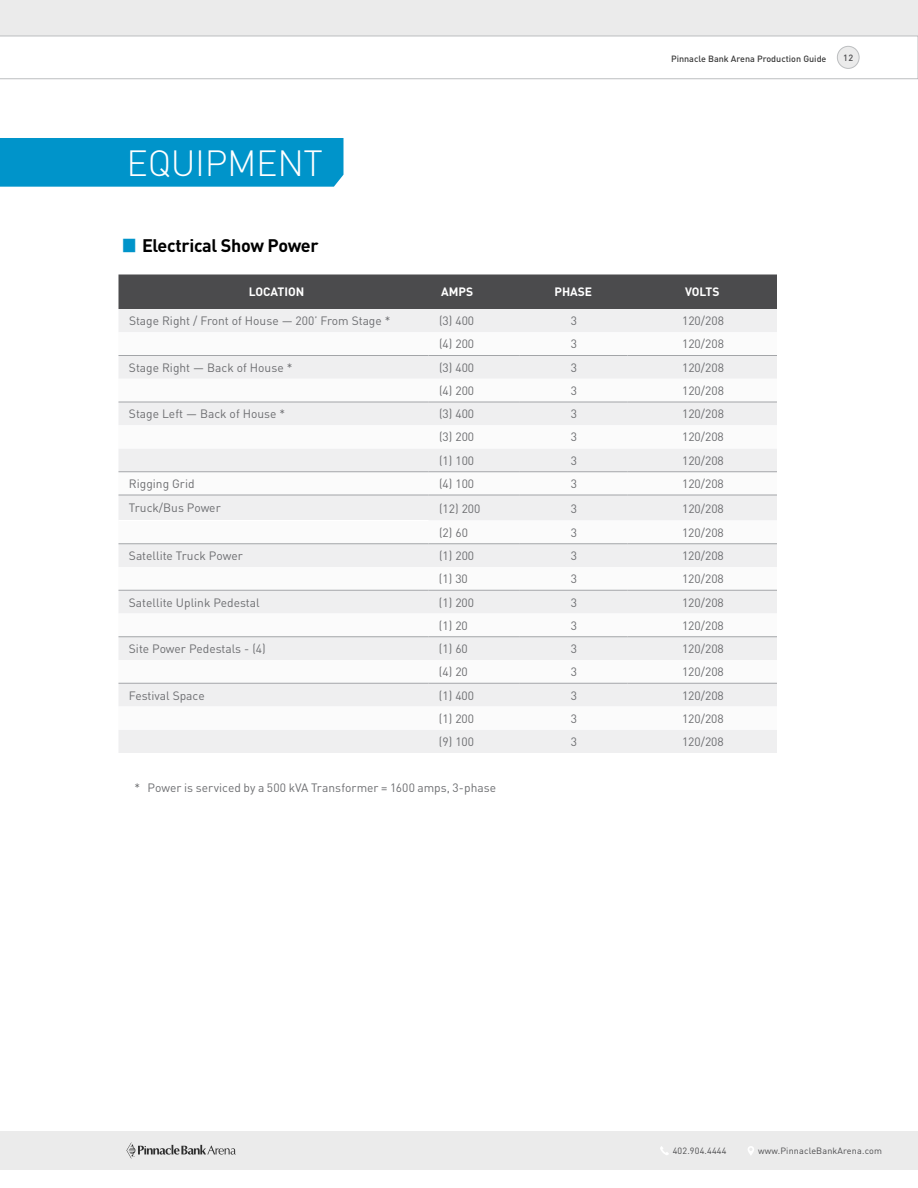
<style>
.page{position:relative;width:918px;height:1188px;background:#fff}
.page>*{position:absolute;margin:0;border:0;box-sizing:border-box;transform-origin:0 0}
.t1{font:700 48px "Titillium";color:#0094ca}
.t2{font:300 36px "DIN Pro";letter-spacing:-.01em;color:#fff}
.t3{font:700 18px "DIN Pro";letter-spacing:-.02em;color:#000}
.t4{font:12px "DIN Pro";color:#6d6e71}
.t5{font:700 12px "DIN Pro";color:#fff}
.t6{font:9px "DIN Pro";letter-spacing:.02em;color:#4b4b4d}
.t7{font:500 9px "DIN Pro";color:#000}
.t8{font:500 9px "DIN Pro";color:#4b4b4d}
</style>
<div class="page">
<div style="left:0;top:0;width:918px;height:36px;background:#ebebeb"></div>
<div style="left:0;top:1131px;width:918px;height:39px;background:#ebebeb"></div>
<svg style="left:0;top:36px;width:918px;height:43px"></svg>
<div style="left:837px;top:46px;width:22px;height:22px;background:#ebebeb;border-radius:50%"></div>
<div style="left:837px;top:46px;width:23px;height:23px;border:1px solid #bcbec0;border-radius:50%"></div>
<svg style="left:126px;top:1142px;width:110px;height:17px"></svg>
<svg style="left:660px;top:1146px;width:9px;height:9px"></svg>
<svg style="left:748px;top:1146px;width:6px;height:9px"></svg>
<div style="left:0;top:138px;width:344px;height:49px;background:#0094ca"></div>
<div style="left:118px;top:274px;width:659px;height:35px;background:#4b4b4d"></div>
<div style="left:119px;top:309px;width:658px;height:444px;background:#efeff0"></div>
<svg style="left:118px;top:332px;width:659px;height:398px"></svg>
<hr style="left:429px;top:402px;width:90px;height:1px;background:#a3a5a8">
<hr style="left:429px;top:495px;width:90px;height:1px;background:#a3a5a8">
<hr style="left:118px;top:402px;width:311px;height:1px;background:#a3a5a8">
<hr style="left:519px;top:402px;width:109px;height:1px;background:#a3a5a8">
<hr style="left:628px;top:402px;width:149px;height:1px;background:#a3a5a8">
<hr style="left:118px;top:471px;width:311px;height:1px;background:#a3a5a8">
<hr style="left:429px;top:471px;width:90px;height:1px;background:#a3a5a8">
<hr style="left:519px;top:471px;width:109px;height:1px;background:#a3a5a8">
<hr style="left:628px;top:471px;width:149px;height:1px;background:#a3a5a8">
<hr style="left:118px;top:495px;width:311px;height:1px;background:#a3a5a8">
<hr style="left:519px;top:495px;width:109px;height:1px;background:#a3a5a8">
<hr style="left:628px;top:495px;width:149px;height:1px;background:#a3a5a8">
<hr style="left:118px;top:520px;width:311px;height:1px;background:#fff">
<hr style="left:118px;top:543px;width:311px;height:1px;background:#a3a5a8">
<hr style="left:429px;top:543px;width:90px;height:1px;background:#a3a5a8">
<hr style="left:519px;top:543px;width:109px;height:1px;background:#a3a5a8">
<hr style="left:628px;top:543px;width:149px;height:1px;background:#a3a5a8">
<hr style="left:118px;top:590px;width:311px;height:1px;background:#a3a5a8">
<hr style="left:429px;top:590px;width:90px;height:1px;background:#a3a5a8">
<hr style="left:519px;top:590px;width:109px;height:1px;background:#a3a5a8">
<hr style="left:628px;top:590px;width:149px;height:1px;background:#a3a5a8">
<hr style="left:118px;top:636px;width:311px;height:1px;background:#a3a5a8">
<hr style="left:429px;top:636px;width:90px;height:1px;background:#a3a5a8">
<hr style="left:519px;top:636px;width:109px;height:1px;background:#a3a5a8">
<hr style="left:628px;top:636px;width:149px;height:1px;background:#a3a5a8">
<hr style="left:118px;top:683px;width:311px;height:1px;background:#a3a5a8">
<hr style="left:429px;top:683px;width:90px;height:1px;background:#a3a5a8">
<hr style="left:519px;top:683px;width:109px;height:1px;background:#a3a5a8">
<hr style="left:628px;top:683px;width:149px;height:1px;background:#a3a5a8">
<hr style="left:118px;top:355px;width:311px;height:1px;background:#a3a5a8">
<hr style="left:429px;top:355px;width:90px;height:1px;background:#a3a5a8">
<hr style="left:519px;top:355px;width:109px;height:1px;background:#a3a5a8">
<hr style="left:628px;top:355px;width:149px;height:1px;background:#a3a5a8">
<h2 class="t2" style="left:127px;top:139px;width:198px">EQUIPMENT</h2>
<p class="t7" style="left:671px;top:53px;width:157px">Pinnacle Bank Arena Production Guide</p>
<p class="t8" style="left:843px;top:51px;width:11px">12</p>
<h1 class="t1" style="left:118px;top:204px;width:23px">•</h1>
<h3 class="t3" style="left:142px;top:233px;width:178px">Electrical Show Power</h3>
<p class="t5" style="left:249px;top:284px;width:57px">LOCATION</p>
<p class="t5" style="left:441px;top:284px;width:34px">AMPS</p>
<p class="t5" style="left:554px;top:284px;width:39px">PHASE</p>
<p class="t5" style="left:685px;top:284px;width:36px">VOLTS</p>
<p class="t4" style="left:129px;top:313px;width:263px">Stage Right / Front of House — 200’ From Stage *</p>
<p class="t4" style="left:439px;top:313px;width:37px">(3) 400</p>
<p class="t4" style="left:571px;top:313px;width:8px">3</p>
<p class="t4" style="left:682px;top:313px;width:43px">120/208</p>
<p class="t4" style="left:439px;top:336px;width:37px">(4) 200</p>
<p class="t4" style="left:571px;top:336px;width:8px">3</p>
<p class="t4" style="left:682px;top:336px;width:43px">120/208</p>
<p class="t4" style="left:129px;top:359px;width:165px">Stage Right — Back of House *</p>
<p class="t4" style="left:439px;top:359px;width:37px">(3) 400</p>
<p class="t4" style="left:571px;top:359px;width:8px">3</p>
<p class="t4" style="left:682px;top:359px;width:43px">120/208</p>
<p class="t4" style="left:439px;top:382px;width:37px">(4) 200</p>
<p class="t4" style="left:571px;top:382px;width:8px">3</p>
<p class="t4" style="left:682px;top:382px;width:43px">120/208</p>
<p class="t4" style="left:129px;top:406px;width:158px">Stage Left — Back of House *</p>
<p class="t4" style="left:439px;top:406px;width:37px">(3) 400</p>
<p class="t4" style="left:571px;top:406px;width:8px">3</p>
<p class="t4" style="left:682px;top:406px;width:43px">120/208</p>
<p class="t4" style="left:439px;top:429px;width:37px">(3) 200</p>
<p class="t4" style="left:571px;top:429px;width:8px">3</p>
<p class="t4" style="left:682px;top:429px;width:43px">120/208</p>
<p class="t4" style="left:439px;top:452px;width:37px">(1) 100</p>
<p class="t4" style="left:571px;top:452px;width:8px">3</p>
<p class="t4" style="left:682px;top:452px;width:43px">120/208</p>
<p class="t4" style="left:129px;top:475px;width:67px">Rigging Grid</p>
<p class="t4" style="left:439px;top:475px;width:37px">(4) 100</p>
<p class="t4" style="left:571px;top:475px;width:8px">3</p>
<p class="t4" style="left:682px;top:475px;width:43px">120/208</p>
<p class="t4" style="left:129px;top:500px;width:93px">Truck/Bus Power</p>
<p class="t4" style="left:439px;top:500px;width:43px">(12) 200</p>
<p class="t4" style="left:571px;top:500px;width:8px">3</p>
<p class="t4" style="left:682px;top:500px;width:43px">120/208</p>
<p class="t4" style="left:439px;top:524px;width:30px">(2) 60</p>
<p class="t4" style="left:571px;top:524px;width:8px">3</p>
<p class="t4" style="left:682px;top:524px;width:43px">120/208</p>
<p class="t4" style="left:129px;top:548px;width:115px">Satellite Truck Power</p>
<p class="t4" style="left:439px;top:548px;width:37px">(1) 200</p>
<p class="t4" style="left:571px;top:548px;width:8px">3</p>
<p class="t4" style="left:682px;top:548px;width:43px">120/208</p>
<p class="t4" style="left:439px;top:571px;width:30px">(1) 30</p>
<p class="t4" style="left:571px;top:571px;width:8px">3</p>
<p class="t4" style="left:682px;top:571px;width:43px">120/208</p>
<p class="t4" style="left:129px;top:594px;width:132px">Satellite Uplink Pedestal</p>
<p class="t4" style="left:439px;top:594px;width:37px">(1) 200</p>
<p class="t4" style="left:571px;top:594px;width:8px">3</p>
<p class="t4" style="left:682px;top:594px;width:43px">120/208</p>
<p class="t4" style="left:439px;top:617px;width:30px">(1) 20</p>
<p class="t4" style="left:571px;top:617px;width:8px">3</p>
<p class="t4" style="left:682px;top:617px;width:43px">120/208</p>
<p class="t4" style="left:129px;top:641px;width:138px">Site Power Pedestals - (4)</p>
<p class="t4" style="left:439px;top:641px;width:30px">(1) 60</p>
<p class="t4" style="left:571px;top:641px;width:8px">3</p>
<p class="t4" style="left:682px;top:641px;width:43px">120/208</p>
<p class="t4" style="left:439px;top:664px;width:30px">(4) 20</p>
<p class="t4" style="left:571px;top:664px;width:8px">3</p>
<p class="t4" style="left:682px;top:664px;width:43px">120/208</p>
<p class="t4" style="left:129px;top:687px;width:77px">Festival Space</p>
<p class="t4" style="left:439px;top:687px;width:37px">(1) 400</p>
<p class="t4" style="left:571px;top:687px;width:8px">3</p>
<p class="t4" style="left:682px;top:687px;width:43px">120/208</p>
<p class="t4" style="left:439px;top:710px;width:37px">(1) 200</p>
<p class="t4" style="left:571px;top:710px;width:8px">3</p>
<p class="t4" style="left:682px;top:710px;width:43px">120/208</p>
<p class="t4" style="left:439px;top:733px;width:37px">(9) 100</p>
<p class="t4" style="left:571px;top:733px;width:8px">3</p>
<p class="t4" style="left:682px;top:733px;width:43px">120/208</p>
<p class="t4" style="left:135px;top:780px;width:363px">* Power is serviced by a 500 kVA Transformer = 1600 amps, 3-phase</p>
<p class="t6" style="left:673px;top:1144px;width:55px">402.904.4444</p>
<p class="t6" style="left:758px;top:1144px;width:125px">www.PinnacleBankArena.com</p>
</div>
